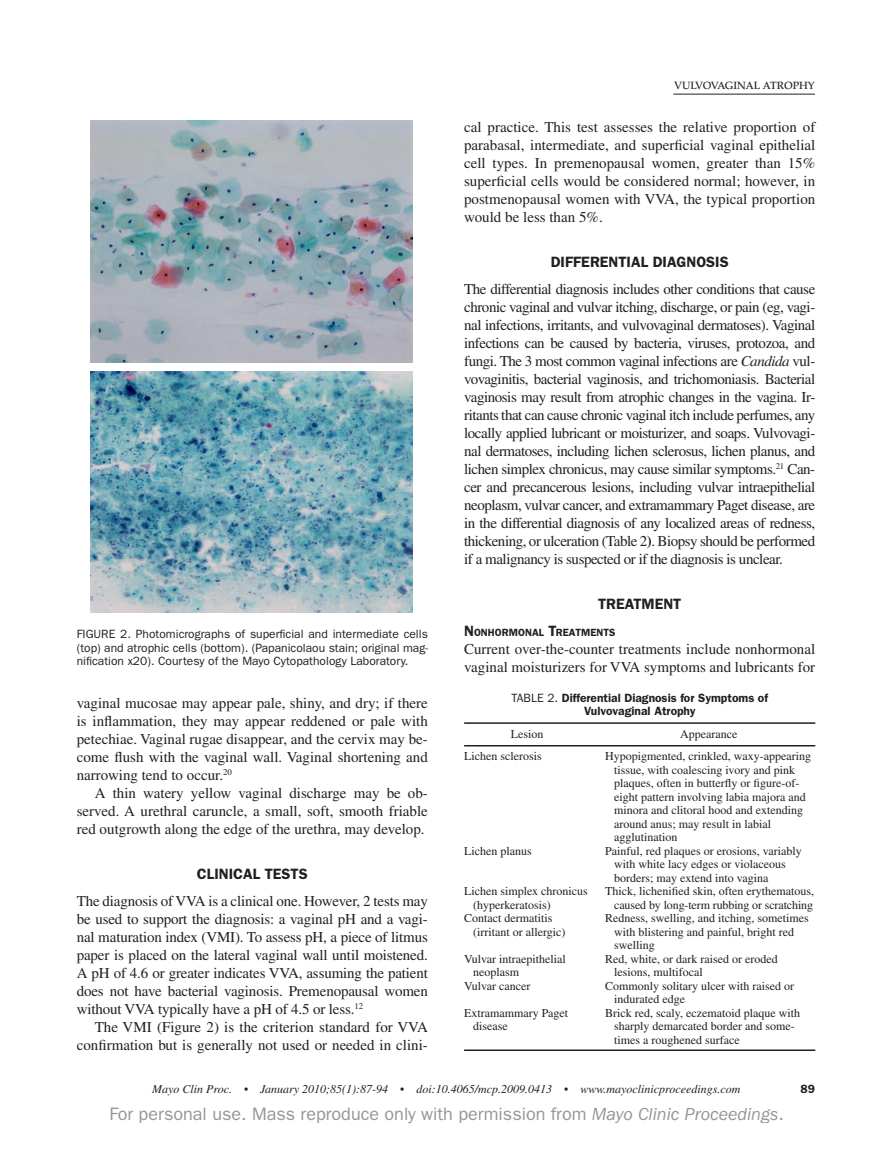
<style>
.page{position:relative;width:878px;height:1161px;background:#fff}
.page>*{position:absolute;margin:0;border:0;box-sizing:border-box;transform-origin:0 0}
.t1{font:18px "ITC Franklin Gothic Std";color:#939598}
.t2{font:15px/18px "Times LT Std";color:#231f20;text-align:justify}
.t3{font:600 15px "ITC Franklin Gothic Std";color:#231f20}
.t4{font:12px/13.5px "Times LT Std";color:#231f20}
.t5{font:12px/13.5px "ITC Franklin Gothic Std";color:#231f20;text-align:justify}
.t6{font:italic 12px "Times LT Std";color:#231f20}
.t7{font:600 12px/13.5px "ITC Franklin Gothic Std";color:#231f20;text-align:center}
.t8{font:600 10.5px "ITC Franklin Gothic Std";color:#231f20}
.t9{font:500 10.5px "Palatino LT Std";color:#231f20}
.s1{font-style:italic}
.s2{font-weight:700}
.s3{font-size:15px}
.s4{font-weight:400}
</style>
<div class="page">
<hr style="left:673px;top:94px;width:142px;height:1px;background:#231f20">
<hr style="left:464px;top:722px;width:351px;height:2px;background:#231f20">
<hr style="left:464px;top:745px;width:351px;height:2px;background:#231f20">
<hr style="left:464px;top:1050px;width:351px;height:1px;background:#231f20">
<img style="left:91px;top:371px;width:321px;height:242px">
<img style="left:91px;top:121px;width:321px;height:242px">
<p class="t5" style="left:77px;top:628px;width:353px">FIGURE 2. Photomicrographs of superficial and intermediate cells (top) and atrophic cells (bottom). (Papanicolaou stain; original mag&shy;nification x20). Courtesy of the Mayo Cytopathology Laboratory.</p>
<p class="t2" style="left:77px;top:694px;width:352px">vaginal mucosae may appear pale, shiny, and dry; if there is inflammation, they may appear reddened or pale with petechiae. Vaginal rugae disappear, and the cervix may be&shy;come flush with the vaginal wall. Vaginal shortening and narrowing tend to occur.<sup>20</sup></p>
<p class="t2" style="left:77px;top:784px;width:353px;text-indent:18px">A thin watery yellow vaginal discharge may be ob&shy;served. A urethral caruncle, a small, soft, smooth friable red outgrowth along the edge of the urethra, may develop.</p>
<p class="t3" style="left:197px;top:865px;width:112px">CLINICAL TESTS</p>
<p class="t2" style="left:77px;top:892px;width:353px">The diagnosis of VVA is a clinical one. However, 2 tests may be used to support the diagnosis: a vaginal pH and a vagi&shy;nal maturation index (VMI). To assess pH, a piece of litmus paper is placed on the lateral vaginal wall until moistened.<br>A pH of 4.6 or greater indicates VVA, assuming the patient does not have bacterial vaginosis. Premenopausal women without VVA typically have a pH of 4.5 or less.<sup>12</sup></p>
<p class="t2" style="left:77px;top:1018px;width:353px;text-align:right">The VMI (Figure 2) is the criterion standard for VVA confirmation but is generally not used or needed in clini-</p>
<p class="t9" style="left:674px;top:80px;width:142px">VULVOVAGINAL ATROPHY</p>
<p class="t2" style="left:464px;top:118px;width:353px">cal practice. This test assesses the relative proportion of parabasal, intermediate, and superficial vaginal epithelial cell types. In premenopausal women, greater than 15% superficial cells would be considered normal; however, in postmenopausal women with VVA, the typical proportion would be less than 5%.</p>
<p class="t3" style="left:550px;top:253px;width:179px">DIFFERENTIAL DIAGNOSIS</p>
<p class="t2" style="left:464px;top:280px;width:353px">The differential diagnosis includes other conditions that cause chronic vaginal and vulvar itching, discharge, or pain (eg, vagi&shy;nal infections, irritants, and vulvovaginal dermatoses). Vaginal infections can be caused by bacteria, viruses, protozoa, and fungi. The 3 most common vaginal infections are <span class="s1">Candida</span> vul&shy;vovaginitis, bacterial vaginosis, and trichomoniasis. Bacterial vaginosis may result from atrophic changes in the vagina. Ir&shy;ritants that can cause chronic vaginal itch include perfumes, any locally applied lubricant or moisturizer, and soaps. Vulvovagi&shy;nal dermatoses, including lichen sclerosus, lichen planus, and lichen simplex chronicus, may cause similar symptoms.<sup>21</sup> Can&shy;cer and precancerous lesions, including vulvar intraepithelial neoplasm, vulvar cancer, and extramammary Paget disease, are in the differential diagnosis of any localized areas of redness, thickening, or ulceration (Table 2<span class="s2">)</span>. Biopsy should be performed if a malignancy is suspected or if the diagnosis is unclear.</p>
<p class="t3" style="left:598px;top:595px;width:85px">TREATMENT</p>
<p class="t8" style="left:464px;top:626px;width:153px"><span class="s3">N</span>ONHORMONAL <span class="s3">T</span>REATMENTS</p>
<p class="t2" style="left:464px;top:640px;width:353px">Current over-the-counter treatments include nonhormonal vaginal moisturizers for VVA symptoms and lubricants for</p>
<p class="t7" style="left:511px;top:691px;width:258px"><span class="s4">TABLE 2.</span> Differential Diagnosis for Symptoms of<br>Vulvovaginal Atrophy</p>
<p class="t4" style="left:511px;top:727px;width:34px">Lesion</p>
<p class="t4" style="left:680px;top:727px;width:59px">Appearance</p>
<p class="t4" style="left:464px;top:749px;width:79px">Lichen sclerosis</p>
<p class="t4" style="left:614px;top:749px;width:198px;text-indent:-9px">Hypopigmented, crinkled, waxy-appearing tissue, with coalescing ivory and pink plaques, often in butterfly or figure-of&shy;eight pattern involving labia majora and minora and clitoral hood and extending around anus; may result in labial agglutination</p>
<p class="t4" style="left:464px;top:844px;width:69px">Lichen planus</p>
<p class="t4" style="left:614px;top:844px;width:189px;text-indent:-9px">Painful, red plaques or erosions, variably with white lacy edges or violaceous borders; may extend into vagina</p>
<p class="t4" style="left:464px;top:884px;width:125px">Lichen simplex chronicus</p>
<p class="t4" style="left:605px;top:884px;width:210px">Thick, lichenified skin, often erythematous,</p>
<p class="t4" style="left:473px;top:898px;width:79px">(hyperkeratosis)</p>
<p class="t4" style="left:614px;top:898px;width:200px">caused by long-term rubbing or scratching</p>
<p class="t4" style="left:464px;top:911px;width:90px">Contact dermatitis</p>
<p class="t4" style="left:605px;top:911px;width:205px">Redness, swelling, and itching, sometimes</p>
<p class="t4" style="left:473px;top:925px;width:94px">(irritant or allergic)</p>
<p class="t4" style="left:614px;top:925px;width:181px">with blistering and painful, bright red swelling</p>
<p class="t4" style="left:464px;top:952px;width:103px">Vulvar intraepithelial</p>
<p class="t4" style="left:605px;top:952px;width:174px">Red, white, or dark raised or eroded</p>
<p class="t4" style="left:473px;top:965px;width:47px">neoplasm</p>
<p class="t4" style="left:614px;top:965px;width:90px">lesions, multifocal</p>
<p class="t4" style="left:464px;top:979px;width:68px">Vulvar cancer</p>
<p class="t4" style="left:614px;top:979px;width:182px;text-indent:-9px">Commonly solitary ulcer with raised or indurated edge</p>
<p class="t4" style="left:464px;top:1006px;width:106px">Extramammary Paget</p>
<p class="t4" style="left:605px;top:1006px;width:196px">Brick red, scaly, eczematoid plaque with</p>
<p class="t4" style="left:473px;top:1019px;width:36px">disease</p>
<p class="t4" style="left:614px;top:1019px;width:182px">sharply demarcated border and some&shy;times a roughened surface</p>
<p class="t6" style="left:152px;top:1083px;width:589px">Mayo Clin Proc. • January 2010;85(1):87-94 • doi:10.4065/mcp.2009.0413 • www.mayoclinicproceedings.com</p>
<p class="t7" style="left:800px;top:1082px;width:16px">89</p>
<p class="t1" style="left:109px;top:1103px;width:676px">For personal use. Mass reproduce only with permission from <span class="s1">Mayo Clinic Proceedings</span>.</p>
</div>
